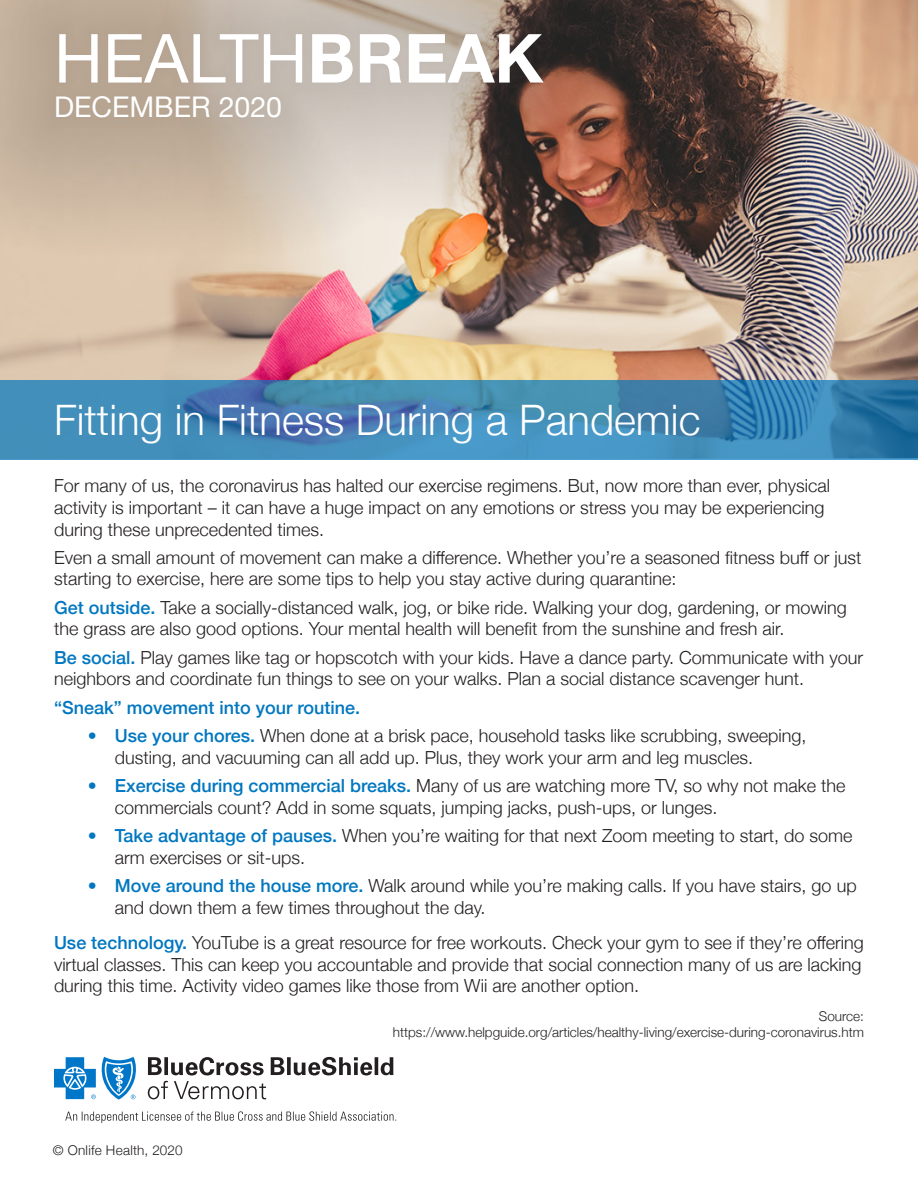
<style>
.page{position:relative;width:918px;height:1188px;background:#fff}
.page>*{position:absolute;margin:0;border:0;box-sizing:border-box;transform-origin:0 0}
.t1{font:67.8px "Helvetica Neue";color:#fff}
.t2{font:300 42px "Helvetica Neue";color:#fff}
.t3{font:28.5px "Helvetica Neue";color:#fff}
.t4{font:300 18px/21.6px "Helvetica Neue";color:#231f20}
.t5{font:500 18px "Helvetica Neue";color:#0077c0}
.body{font:300 13.5px "Helvetica Neue";color:#231f20}
.body-2{font:300 13.5px "Helvetica Neue";letter-spacing:.02em;color:#231f20}
.s1{font-weight:700}
.s2{font-weight:500;color:#0077c0}
</style>
<div class="page">
<img style="left:0;top:0;width:918px;height:380px">
<svg style="left:0;top:380px;width:918px;height:80px;background:#4188b6"></svg>
<svg style="left:65px;top:1111px;width:331px;height:12px"></svg>
<svg style="left:148px;top:1057px;width:245px;height:42px"></svg>
<svg style="left:54px;top:1057px;width:82px;height:43px"></svg>
<div style="left:0;top:0;width:685px;height:259px;background:#231f20;opacity:.45"></div>
<p class="t1" style="left:54px;top:10px;width:491px">HEALTH<span class="s1">BREAK</span></p>
<p class="t3" style="left:54px;top:86px;width:230px">DECEMBER 2020</p>
<p class="t2" style="left:54px;top:387px;width:648px">Fitting in Fitness During a Pandemic</p>
<p class="t4" style="left:54px;top:474px;width:777px">For many of us, the coronavirus has halted our exercise regimens. But, now more than ever, physical activity is important – it can have a huge impact on any emotions or stress you may be experiencing during these unprecedented times.</p>
<p class="t4" style="left:54px;top:545px;width:809px">Even a small amount of movement can make a difference. Whether you’re a seasoned fitness buff or just starting to exercise, here are some tips to help you stay active during quarantine:</p>
<p class="t4" style="left:54px;top:595px;width:794px"><span class="s2">Get outside.</span> Take a socially-distanced walk, jog, or bike ride. Walking your dog, gardening, or mowing the grass are also good options. Your mental health will benefit from the sunshine and fresh air.</p>
<p class="t4" style="left:54px;top:645px;width:810px"><span class="s2">Be social.</span> Play games like tag or hopscotch with your kids. Have a dance party. Communicate with your neighbors and coordinate fun things to see on your walks. Plan a social distance scavenger hunt.</p>
<p class="t5" style="left:54px;top:693px;width:308px">“Sneak” movement into your routine.</p>
<p class="t4" style="left:115px;top:724px;width:693px;text-indent:-27px"><span class="s2">• Use your chores.</span> When done at a brisk pace, household tasks like scrubbing, sweeping, dusting, and vacuuming can all add up. Plus, they work your arm and leg muscles.</p>
<p class="t4" style="left:115px;top:774px;width:732px;text-indent:-27px"><span class="s2">• Exercise during commercial breaks.</span> Many of us are watching more TV, so why not make the commercials count? Add in some squats, jumping jacks, push-ups, or lunges.</p>
<p class="t4" style="left:115px;top:824px;width:739px;text-indent:-27px"><span class="s2">• Take advantage of pauses.</span> When you’re waiting for that next Zoom meeting to start, do some arm exercises or sit-ups.</p>
<p class="t4" style="left:115px;top:874px;width:743px;text-indent:-27px"><span class="s2">• Move around the house more.</span> Walk around while you’re making calls. If you have stairs, go up and down them a few times throughout the day.</p>
<p class="t4" style="left:54px;top:930px;width:811px"><span class="s2">Use technology.</span> YouTube is a great resource for free workouts. Check your gym to see if they’re offering virtual classes. This can keep you accountable and provide that social connection many of us are lacking during this time. Activity video games like those from Wii are another option.</p>
<p class="body-2" style="left:53px;top:1140px;width:131px">© Onlife Health, 2020</p>
<p class="body" style="left:819px;top:1005px;width:47px">Source:</p>
<p class="body" style="left:393px;top:1021px;width:473px">https://www.helpguide.org/articles/healthy-living/exercise-during-coronavirus.htm</p>
</div>
